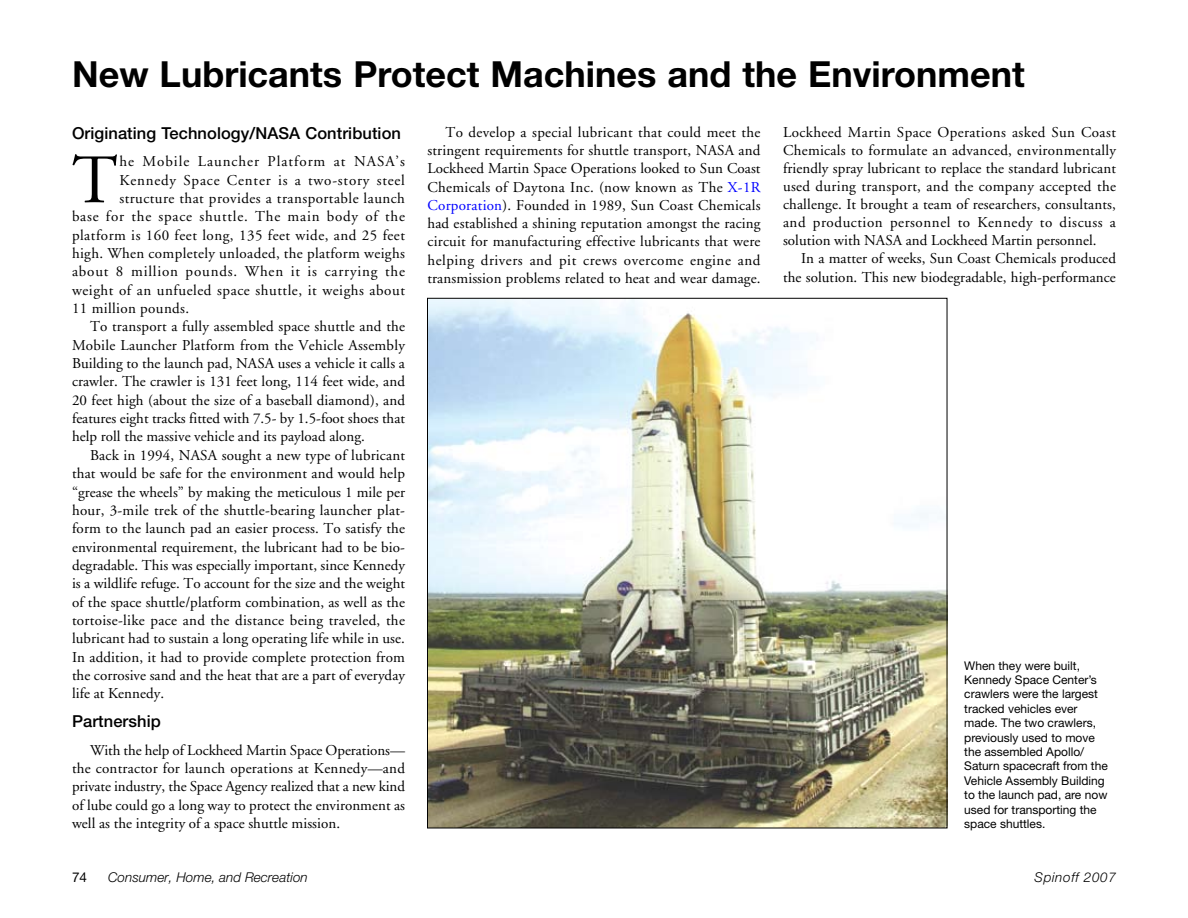
<style>
.page{position:relative;width:1188px;height:918px;background:#fff}
.page>*{position:absolute;margin:0;border:0;box-sizing:border-box;transform-origin:0 0}
.Drop_Cap{font:69.3px "Adobe Garamond";color:#000}
.t1{font:700 36px "Helvetica Neue";color:#000}
.Subhead{font:500 16.5px "Helvetica Neue";letter-spacing:.005em;color:#000}
.Drop_Cap-2{font:15px/18.3px "Adobe Garamond";letter-spacing:.01em;color:#000;text-align:justify}
.Drop_Cap-3{font:15px "Adobe Garamond";letter-spacing:.055em;color:#000}
.Drop_Cap-4{font:15px "Adobe Garamond";letter-spacing:.035em;color:#000}
.Drop_Cap-5{font:15px "Adobe Garamond";letter-spacing:.03em;color:#000}
.Drop_Cap-6{font:15px "Adobe Garamond";letter-spacing:.065em;color:#000}
.t2{font:italic 300 13.5px "Helvetica Neue";letter-spacing:.005em;color:#000}
.t3{font:italic 300 13.5px "Helvetica Neue";letter-spacing:.05em;color:#000}
.t4{font:13.5px "Helvetica Neue";color:#000}
.t5{font:12px/14.4px "Helvetica Neue";color:#000}
.s1{color:#00f}
</style>
<div class="page">
<img style="left:429px;top:300px;width:516px;height:526px">
<p class="t1" style="left:72px;top:52px;width:954px">New Lubricants Protect Machines and the Environment</p>
<p class="Subhead" style="left:72px;top:123px;width:331px">Originating Technology/NASA Contribution</p>
<p class="Drop_Cap" style="left:72px;top:143px;width:47px">T</p>
<p class="Drop_Cap-6" style="left:119px;top:153px;width:287px">he Mobile Launcher Platform at NASA’s</p>
<p class="Drop_Cap-3" style="left:119px;top:172px;width:287px">Kennedy Space Center is a two-story steel</p>
<p class="Drop_Cap-5" style="left:119px;top:190px;width:287px">structure that provides a transportable launch</p>
<p class="Drop_Cap-3" style="left:72px;top:208px;width:334px">base for the space shuttle. The main body of the</p>
<p class="Drop_Cap-4" style="left:72px;top:227px;width:335px">platform is 160 feet long, 135 feet wide, and 25 feet</p>
<p class="Drop_Cap-2" style="left:72px;top:244px;width:334px">high. When completely unloaded, the platform weighs</p>
<p class="Drop_Cap-3" style="left:72px;top:264px;width:334px">about 8 million pounds. When it is carrying the</p>
<p class="Drop_Cap-4" style="left:72px;top:282px;width:335px">weight of an unfueled space shuttle, it weighs about</p>
<p class="Drop_Cap-2" style="left:72px;top:300px;width:119px">11 million pounds.</p>
<p class="Drop_Cap-2" style="left:72px;top:318px;width:335px;text-indent:18px">To transport a fully assembled space shuttle and the Mobile Launcher Platform from the Vehicle Assembly Building to the launch pad, NASA uses a vehicle it calls a crawler. The crawler is 131 feet long, 114 feet wide, and 20 feet high (about the size of a baseball diamond), and features eight tracks fitted with 7.5- by 1.5-foot shoes that help roll the massive vehicle and its payload along.</p>
<p class="Drop_Cap-2" style="left:72px;top:446px;width:335px;text-indent:18px">Back in 1994, NASA sought a new type of lubricant that would be safe for the environment and would help “grease the wheels” by making the meticulous 1 mile per hour, 3-mile trek of the shuttle-bearing launcher plat&shy;form to the launch pad an easier process. To satisfy the environmental requirement, the lubricant had to be bio&shy;degradable. This was especially important, since Kennedy is a wildlife refuge. To account for the size and the weight of the space shuttle/platform combination, as well as the tortoise-like pace and the distance being traveled, the lubricant had to sustain a long operating life while in use.<br>In addition, it had to provide complete protection from the corrosive sand and the heat that are a part of everyday life at Kennedy.</p>
<p class="Subhead" style="left:72px;top:712px;width:90px">Partnership</p>
<p class="Drop_Cap-2" style="left:72px;top:741px;width:335px;text-indent:18px">With the help of Lockheed Martin Space Operations— the contractor for launch operations at Kennedy—and private industry, the Space Agency realized that a new kind of lube could go a long way to protect the environment as well as the integrity of a space shuttle mission.</p>
<p class="Drop_Cap-2" style="left:428px;top:123px;width:335px;text-indent:18px">To develop a special lubricant that could meet the stringent requirements for shuttle transport, NASA and Lockheed Martin Space Operations looked to Sun Coast Chemicals of Daytona Inc. (now known as The <span class="s1">X-1R Corporation</span>). Founded in 1989, Sun Coast Chemicals had established a shining reputation amongst the racing circuit for manufacturing effective lubricants that were helping drivers and pit crews overcome engine and transmission problems related to heat and wear damage.</p>
<p class="Drop_Cap-2" style="left:783px;top:124px;width:335px">Lockheed Martin Space Operations asked Sun Coast Chemicals to formulate an advanced, environmentally friendly spray lubricant to replace the standard lubricant used during transport, and the company accepted the challenge. It brought a team of researchers, consultants, and production personnel to Kennedy to discuss a solution with NASA and Lockheed Martin personnel.</p>
<p class="Drop_Cap-2" style="left:783px;top:250px;width:334px;text-align:right">In a matter of weeks, Sun Coast Chemicals produced the solution. This new biodegradable, high-performance</p>
<p class="t5" style="left:964px;top:658px;width:145px">When they were built,<br>Kennedy Space Center’s crawlers were the largest tracked vehicles ever made. The two crawlers, previously used to move the assembled Apollo/<br>Saturn spacecraft from the<br>Vehicle Assembly Building to the launch pad, are now used for transporting the space shuttles.</p>
<p class="t4" style="left:72px;top:869px;width:17px">74</p>
<p class="t2" style="left:108px;top:869px;width:201px">Consumer, Home, and Recreation</p>
<p class="t3" style="left:1034px;top:869px;width:83px">Spinoff 2007</p>
</div>
